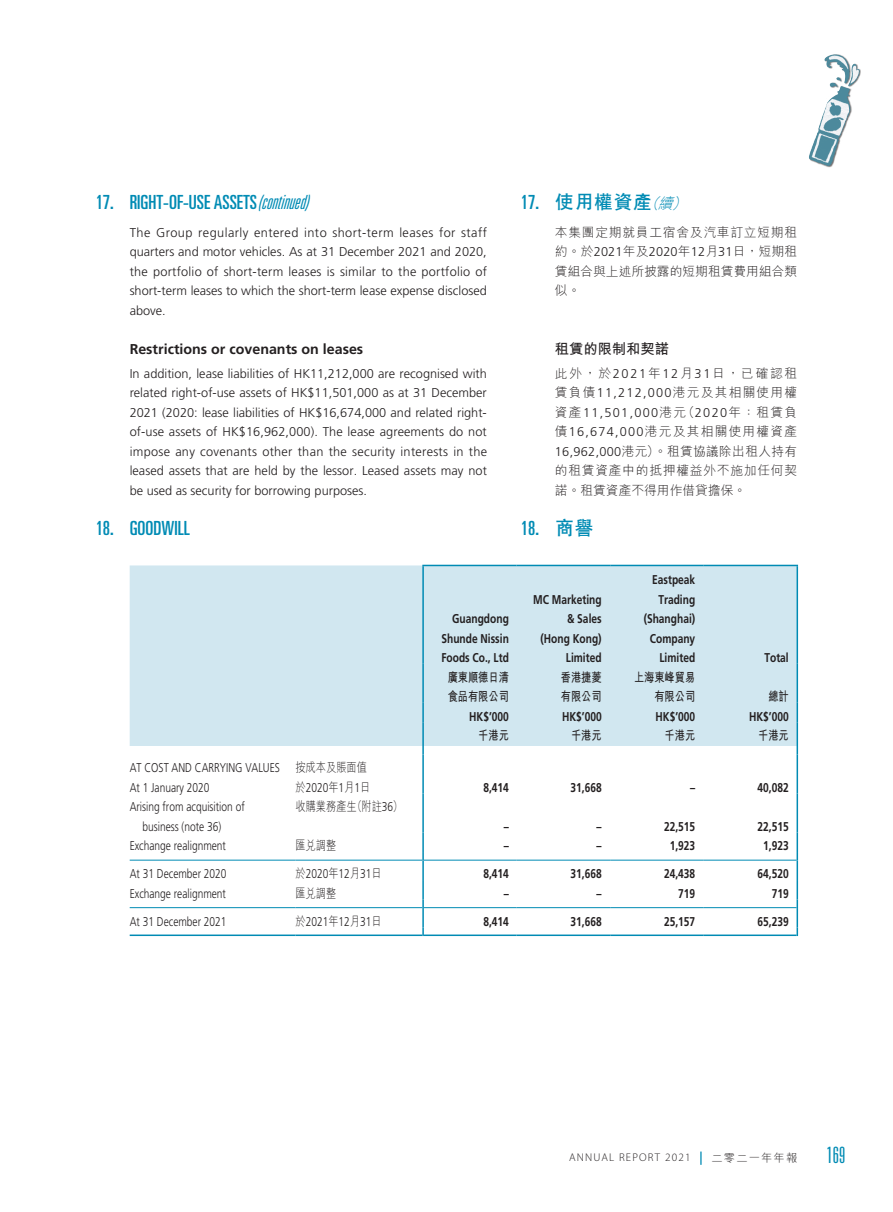
<style>
.page{position:relative;width:893px;height:1212px;background:#fff}
.page>*{position:absolute;margin:0;border:0;box-sizing:border-box;transform-origin:0 0}
.t1{font:300 ultra-condensed 22.5px "Univers LT Std";color:#008bb4}
.t2{font:ultra-condensed 19.5px "Univers LT Std";color:#008bb4}
.t3{font:700 19.5px "C Hei 2 HK";color:#008bb4}
.t4{font:700 14.25px "Frutiger LT Std";color:#231f20}
.t5{font:700 14.25px "M Hei HK";color:#231f20}
.t6{font:300 12.75px/19.5px "Frutiger LT Std";color:#231f20;text-align:justify}
.t7{font:700 12.75px/19.5px "Frutiger LT Std";color:#231f20;text-align:right;scale:.8 1}
.t8{font:300 12.75px/19.5px "Frutiger LT Std";color:#231f20;scale:.8 1}
.t9{font:300 12.75px/19.5px "M Hei HK";letter-spacing:.025em;color:#231f20;text-align:justify}
.t10{font:700 12.75px/19.5px "M Hei HK";color:#231f20;scale:.8 1}
.t11{font:300 12.75px/19.5px "M Hei HK";letter-spacing:.095em;color:#231f20}
.t12{font:300 12.75px "Frutiger LT Std";letter-spacing:.1em;color:#231f20}
.t13{font:300 12.75px "M Hei HK";color:#231f20;scale:.8 1}
.t14{font:300 12.75px "M Hei HK";letter-spacing:.025em;color:#231f20;scale:.8 1}
.t15{font:300 11.25px "Myriad Pro";letter-spacing:.105em;color:#231f20}
.t16{font:300 11.25px "M Hei HK";letter-spacing:.105em;color:#231f20}
.s1{font-weight:300;font-style:italic}
.s2{font-family:"Univers LT Std";font-weight:400;font-stretch:ultra-condensed}
.s3{font-family:"M Hei HK";font-weight:300;font-style:italic;font-size:15px}
.s4{font-family:"Frutiger LT Std"}
.s5{font-family:"M Hei HK"}
.s6{font-family:"C Hei 2 HK";font-weight:700;font-stretch:normal}
</style>
<div class="page">
<img style="left:809px;top:54px;width:52px;height:114px">
<div style="left:130px;top:565px;width:666px;height:181px;background:#d1e7f0"></div>
<hr style="left:422px;top:566px;width:2px;height:98px;background:#008bb4">
<hr style="left:422px;top:565px;width:95px;height:1px;background:#008bb4">
<hr style="left:517px;top:565px;width:93px;height:1px;background:#008bb4">
<hr style="left:610px;top:565px;width:94px;height:1px;background:#008bb4">
<hr style="left:704px;top:565px;width:94px;height:1px;background:#008bb4">
<hr style="left:796px;top:566px;width:2px;height:98px;background:#008bb4">
<hr style="left:422px;top:664px;width:2px;height:39px;background:#008bb4">
<hr style="left:796px;top:664px;width:2px;height:39px;background:#008bb4">
<svg style="left:422px;top:703px;width:2px;height:19px"></svg>
<svg style="left:796px;top:703px;width:2px;height:19px"></svg>
<hr style="left:422px;top:722px;width:2px;height:24px;background:#008bb4">
<hr style="left:796px;top:722px;width:2px;height:24px;background:#008bb4">
<svg style="left:422px;top:746px;width:2px;height:8px"></svg>
<svg style="left:796px;top:746px;width:2px;height:8px"></svg>
<hr style="left:422px;top:754px;width:2px;height:20px;background:#008bb4">
<hr style="left:796px;top:754px;width:2px;height:20px;background:#008bb4">
<svg style="left:422px;top:774px;width:2px;height:19px"></svg>
<hr style="left:422px;top:793px;width:2px;height:39px;background:#008bb4">
<svg style="left:796px;top:774px;width:2px;height:19px"></svg>
<hr style="left:796px;top:793px;width:2px;height:39px;background:#008bb4">
<hr style="left:422px;top:832px;width:2px;height:20px;background:#008bb4">
<hr style="left:796px;top:832px;width:2px;height:20px;background:#008bb4">
<svg style="left:422px;top:852px;width:2px;height:8px"></svg>
<svg style="left:796px;top:852px;width:2px;height:8px"></svg>
<hr style="left:422px;top:860px;width:2px;height:20px;background:#008bb4">
<hr style="left:796px;top:860px;width:2px;height:20px;background:#008bb4">
<svg style="left:422px;top:880px;width:2px;height:56px"></svg>
<svg style="left:796px;top:880px;width:2px;height:56px"></svg>
<hr style="left:130px;top:860px;width:166px;height:1px;background:#008bb4">
<hr style="left:296px;top:860px;width:126px;height:1px;background:#008bb4">
<hr style="left:424px;top:860px;width:93px;height:1px;background:#008bb4">
<hr style="left:517px;top:860px;width:93px;height:1px;background:#008bb4">
<hr style="left:610px;top:860px;width:94px;height:1px;background:#008bb4">
<hr style="left:704px;top:860px;width:92px;height:1px;background:#008bb4">
<hr style="left:130px;top:907px;width:166px;height:1px;background:#008bb4">
<hr style="left:296px;top:907px;width:126px;height:1px;background:#008bb4">
<hr style="left:424px;top:907px;width:93px;height:1px;background:#008bb4">
<hr style="left:517px;top:907px;width:93px;height:1px;background:#008bb4">
<hr style="left:610px;top:907px;width:94px;height:1px;background:#008bb4">
<hr style="left:704px;top:907px;width:92px;height:1px;background:#008bb4">
<hr style="left:130px;top:934px;width:166px;height:2px;background:#008bb4">
<hr style="left:296px;top:934px;width:126px;height:2px;background:#008bb4">
<hr style="left:424px;top:934px;width:93px;height:2px;background:#008bb4">
<hr style="left:517px;top:934px;width:93px;height:2px;background:#008bb4">
<hr style="left:610px;top:934px;width:94px;height:2px;background:#008bb4">
<hr style="left:704px;top:934px;width:92px;height:2px;background:#008bb4">
<svg style="left:700px;top:1151px;width:2px;height:14px"></svg>
<h2 class="t2" style="left:96px;top:191px;width:219px">17. RIGHT-OF-USE ASSETS<span class="s1">(continued)</span></h2>
<p class="t6" style="left:130px;top:223px;width:359px">The Group regularly entered into short-term leases for staff quarters and motor vehicles. As at 31 December 2021 and 2020, the portfolio of short-term leases is similar to the portfolio of short-term leases to which the short-term lease expense disclosed above.</p>
<p class="t4" style="left:130px;top:340px;width:235px">Restrictions or covenants on leases</p>
<p class="t6" style="left:130px;top:364px;width:359px">In addition, lease liabilities of HK11,212,000 are recognised with related right-of-use assets of HK$11,501,000 as at 31 December 2021 (2020: lease liabilities of HK$16,674,000 and related right&shy;of-use assets of HK$16,962,000). The lease agreements do not impose any covenants other than the security interests in the leased assets that are held by the lessor. Leased assets may not be used as security for borrowing purposes.</p>
<h2 class="t2" style="left:96px;top:517px;width:96px">18. GOODWILL</h2>
<h2 class="t3" style="left:521px;top:187px;width:172px"><span class="s2">17.</span> 使用權資產<span class="s3">（續）</span></h2>
<p class="t9" style="left:555px;top:222px;width:244px">本集團定期就員工宿舍及汽車訂立短期租約。於<span class="s4">2021</span>年及<span class="s4">2020</span>年<span class="s4">12</span>月<span class="s4">31</span>日，短期租賃組合與上述所披露的短期租賃費用組合類似。</p>
<p class="t5" style="left:555px;top:338px;width:115px">租賃的限制和契諾</p>
<p class="t11" style="left:555px;top:363px;width:244px">此外，於<span class="s4">2021</span>年<span class="s4">12</span>月<span class="s4">31</span>日，已確認租賃負債<span class="s4">11,212,000</span>港元及其相關使用權</p>
<p class="t12" style="left:555px;top:405px;width:244px"><span class="s5">資產</span>11,501,000<span class="s5">港元（</span>2020<span class="s5">年：租賃負</span></p>
<p class="t9" style="left:555px;top:421px;width:244px">債<span class="s4">16,674,000</span>港元及其相關使用權資產<span class="s4">16,962,000</span>港元）。租賃協議除出租人持有的租賃資產中的抵押權益外不施加任何契諾。租賃資產不得用作借貸擔保。</p>
<h2 class="t2" style="left:521px;top:517px;width:75px">18. <span class="s6">商譽</span></h2>
<p class="t7" style="left:441px;top:609px;width:86px;text-align:justify;text-indent:11px">Guangdong Shunde Nissin Foods Co., Ltd</p>
<p class="t7" style="left:533px;top:589px;width:87px">MC Marketing &amp; Sales<br>(Hong Kong)<br>Limited</p>
<p class="t7" style="left:644px;top:570px;width:66px">Eastpeak<br>Trading (Shanghai)<br>Company<br>Limited</p>
<p class="t7" style="left:764px;top:648px;width:32px">Total</p>
<p class="t10" style="left:448px;top:666px;width:78px">廣東順德日清食品有限公司</p>
<p class="t10" style="left:561px;top:666px;width:53px">香港捷菱有限公司</p>
<p class="t10" style="left:634px;top:666px;width:78px;text-align:right">上海東峰貿易有限公司</p>
<p class="t10" style="left:768px;top:686px;width:27px">總計</p>
<p class="t7" style="left:469px;top:706px;width:51px">HK$’000</p>
<p class="t7" style="left:562px;top:706px;width:51px">HK$’000</p>
<p class="t7" style="left:656px;top:706px;width:51px">HK$’000</p>
<p class="t7" style="left:749px;top:706px;width:51px">HK$’000</p>
<p class="t10" style="left:478px;top:725px;width:40px">千港元</p>
<p class="t10" style="left:571px;top:725px;width:40px">千港元</p>
<p class="t10" style="left:665px;top:725px;width:40px">千港元</p>
<p class="t10" style="left:758px;top:725px;width:40px">千港元</p>
<p class="t8" style="left:130px;top:758px;width:298px">AT COST AND CARRYING VALUES <span class="s5">按成本及賬面值<br></span>At 1 January 2020</p>
<p class="t8" style="left:296px;top:778px;width:95px"><span class="s5">於</span>2020<span class="s5">年</span>1<span class="s5">月</span>1<span class="s5">日</span></p>
<p class="t7" style="left:483px;top:778px;width:33px">8,414</p>
<p class="t7" style="left:570px;top:778px;width:40px">31,668</p>
<p class="t7" style="left:690px;top:778px;width:8px">–</p>
<p class="t7" style="left:758px;top:778px;width:40px">40,082</p>
<p class="t8" style="left:142px;top:797px;width:129px;text-indent:-13px">Arising from acquisition of business (note 36)</p>
<p class="t13" style="left:296px;top:798px;width:135px">收購業務產生（附註<span class="s4">36</span>）</p>
<p class="t7" style="left:504px;top:817px;width:8px">–</p>
<p class="t7" style="left:597px;top:817px;width:8px">–</p>
<p class="t7" style="left:664px;top:817px;width:40px">22,515</p>
<p class="t7" style="left:758px;top:817px;width:40px">22,515</p>
<p class="t8" style="left:130px;top:836px;width:122px">Exchange realignment</p>
<p class="t14" style="left:296px;top:837px;width:52px">匯兌調整</p>
<p class="t7" style="left:504px;top:836px;width:8px">–</p>
<p class="t7" style="left:597px;top:836px;width:8px">–</p>
<p class="t7" style="left:670px;top:836px;width:33px">1,923</p>
<p class="t7" style="left:763px;top:836px;width:33px">1,923</p>
<p class="t8" style="left:130px;top:864px;width:123px">At 31 December 2020</p>
<p class="t8" style="left:296px;top:864px;width:109px"><span class="s5">於</span>2020<span class="s5">年</span>12<span class="s5">月</span>31<span class="s5">日</span></p>
<p class="t7" style="left:483px;top:864px;width:33px">8,414</p>
<p class="t7" style="left:570px;top:864px;width:40px">31,668</p>
<p class="t7" style="left:664px;top:864px;width:40px">24,438</p>
<p class="t7" style="left:758px;top:864px;width:40px">64,520</p>
<p class="t8" style="left:130px;top:884px;width:122px">Exchange realignment</p>
<p class="t14" style="left:296px;top:884px;width:52px">匯兌調整</p>
<p class="t7" style="left:504px;top:884px;width:8px">–</p>
<p class="t7" style="left:597px;top:884px;width:8px">–</p>
<p class="t7" style="left:678px;top:884px;width:23px">719</p>
<p class="t7" style="left:772px;top:884px;width:23px">719</p>
<p class="t8" style="left:130px;top:912px;width:123px">At 31 December 2021</p>
<p class="t8" style="left:296px;top:912px;width:109px"><span class="s5">於</span>2021<span class="s5">年</span>12<span class="s5">月</span>31<span class="s5">日</span></p>
<p class="t7" style="left:483px;top:912px;width:33px">8,414</p>
<p class="t7" style="left:570px;top:912px;width:40px">31,668</p>
<p class="t7" style="left:664px;top:912px;width:40px">25,157</p>
<p class="t7" style="left:758px;top:912px;width:40px">65,239</p>
<p class="t15" style="left:569px;top:1150px;width:123px">ANNUAL REPORT 2021</p>
<p class="t16" style="left:711px;top:1149px;width:87px">二零二一年年報</p>
<h1 class="t1" style="left:826px;top:1143px;width:20px">169</h1>
</div>
